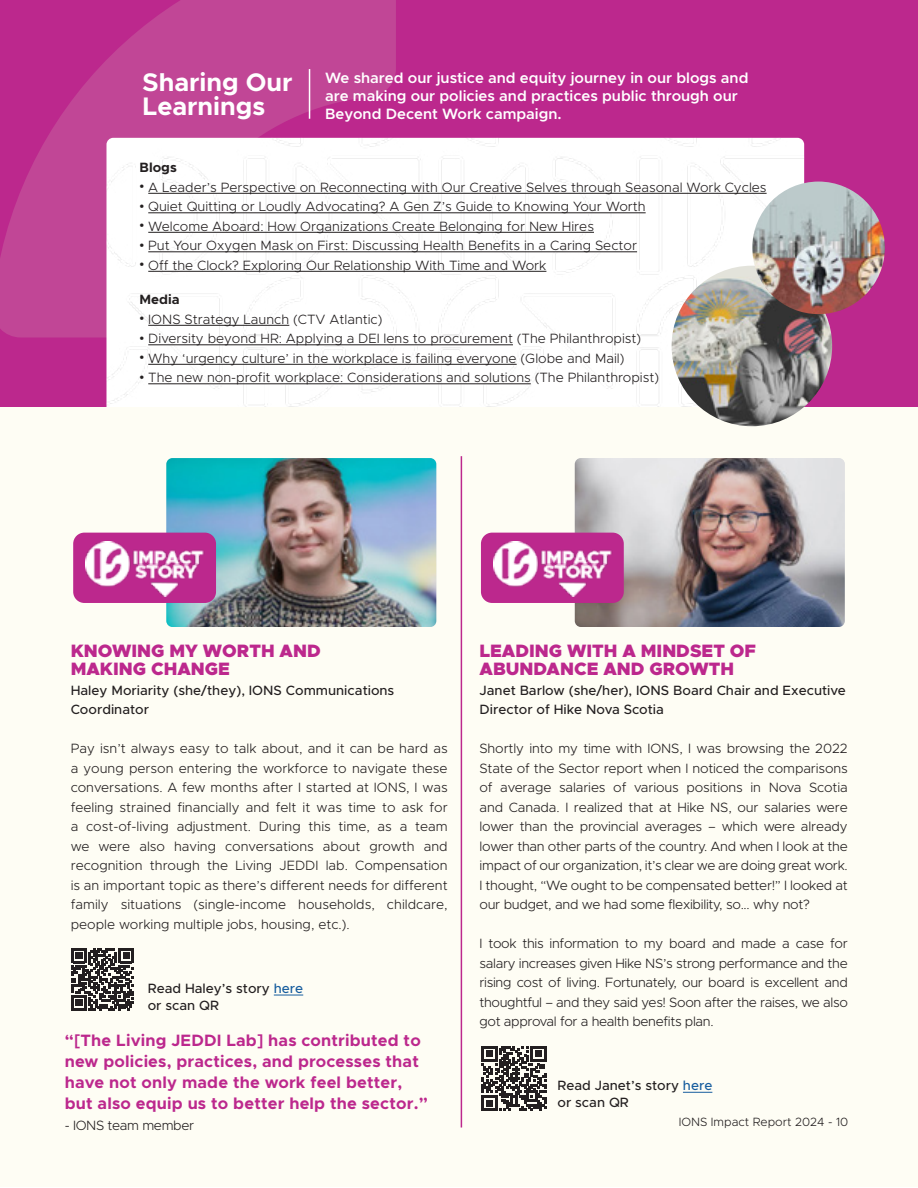
<style>
.page{position:relative;width:918px;height:1188px;background:#fff}
.page>*{position:absolute;margin:0;border:0;box-sizing:border-box;transform-origin:0 0}
.t1{font:700 25.5px "Metropolis";color:#fff}
.t2{font:900 18px/18px "Metropolis";color:#bc288d}
.t3{font:700 16.5px/21px "Metropolis";letter-spacing:.01em;color:#bc288d}
.t4{font:600 15px/18px "Metropolis";color:#fff}
.t5{font:300 13.5px/19.5px "Metropolis";color:#231f20;text-align:justify}
.t6{font:500 13.5px/19.5px "Metropolis";color:#231f20}
.t7{font:300 13.5px "Metropolis";letter-spacing:-.025em;color:#231f20}
.t8{font:700 13.5px "Metropolis";color:#231f20}
.t9{font:300 12px "Metropolis";color:#231f20}
.s1{font-family:"Montserrat";font-weight:700}
.s2{color:#175d9e}
</style>
<div class="page">
<div style="left:0;top:0;width:918px;height:410px;background:#bc288d"></div>
<svg style="left:1px;top:0;width:395px;height:338px;fill:#c14696"></svg>
<div style="left:106px;top:138px;width:698px;height:269px;background:#fff"></div>
<hr style="left:148px;top:193px;width:619px;height:1px;background:#231f20">
<hr style="left:148px;top:213px;width:498px;height:1px;background:#231f20">
<hr style="left:148px;top:232px;width:446px;height:1px;background:#231f20">
<hr style="left:148px;top:252px;width:489px;height:1px;background:#231f20">
<hr style="left:148px;top:271px;width:398px;height:1px;background:#231f20">
<hr style="left:148px;top:325px;width:141px;height:1px;background:#231f20">
<hr style="left:148px;top:345px;width:365px;height:1px;background:#231f20">
<hr style="left:148px;top:364px;width:369px;height:1px;background:#231f20">
<hr style="left:148px;top:384px;width:383px;height:1px;background:#231f20">
<hr style="left:309px;top:69px;width:1px;height:50px;background:#fff">
<div style="left:0;top:407px;width:918px;height:779px;background:#fefdf4"></div>
<img style="left:166px;top:458px;width:270px;height:169px">
<img style="left:575px;top:458px;width:270px;height:169px">
<div style="left:73px;top:533px;width:143px;height:70px;background:#bc288d;border-radius:11px"></div>
<img style="left:86px;top:541px;width:133px;height:56px">
<div style="left:481px;top:533px;width:143px;height:70px;background:#bc288d;border-radius:11px"></div>
<img style="left:493px;top:541px;width:134px;height:56px">
<svg style="left:274px;top:995px;width:29px;height:1px"></svg>
<hr style="left:461px;top:456px;width:1px;height:672px;background:#bc288d">
<svg style="left:683px;top:1092px;width:29px;height:1px"></svg>
<img style="left:672px;top:266px;width:160px;height:160px;border-radius:80px">
<img style="left:752px;top:182px;width:133px;height:132px;border-radius:66px">
<svg style="left:481px;top:1046px;width:65px;height:65px"></svg>
<svg style="left:72px;top:948px;width:62px;height:62px"></svg>
<p class="t1" style="left:143px;top:66px;width:151px">Sharing Our</p>
<p class="t1" style="left:143px;top:90px;width:124px">Learnings</p>
<p class="t4" style="left:325px;top:69px;width:425px">We shared our justice and equity journey in our blogs and are making our policies and practices public through our<br>Beyond Decent Work campaign.</p>
<p class="t8" style="left:140px;top:159px;width:39px">Blogs</p>
<p class="t5" style="left:140px;top:177px;width:629px"><span class="s1">•</span> A Leader’s Perspective on Reconnecting with Our Creative Selves through Seasonal Work Cycles</p>
<p class="t5" style="left:140px;top:197px;width:508px"><span class="s1">•</span> Quiet Quitting or Loudly Advocating? A Gen Z’s Guide to Knowing Your Worth</p>
<p class="t5" style="left:140px;top:216px;width:456px"><span class="s1">•</span> Welcome Aboard: How Organizations Create Belonging for New Hires</p>
<p class="t5" style="left:140px;top:236px;width:499px"><span class="s1">•</span> Put Your Oxygen Mask on First: Discussing Health Benefits in a Caring Sector</p>
<p class="t5" style="left:140px;top:255px;width:408px"><span class="s1">•</span> Off the Clock? Exploring Our Relationship With Time and Work</p>
<p class="t8" style="left:140px;top:291px;width:42px">Media</p>
<p class="t5" style="left:140px;top:309px;width:244px"><span class="s1">•</span> IONS Strategy Launch (CTV Atlantic)</p>
<p class="t5" style="left:140px;top:329px;width:503px"><span class="s1">•</span> Diversity beyond HR: Applying a DEI lens to procurement (The Philanthropist)</p>
<p class="t5" style="left:140px;top:348px;width:486px"><span class="s1">•</span> Why ‘urgency culture’ in the workplace is failing everyone (Globe and Mail)</p>
<p class="t5" style="left:140px;top:368px;width:521px"><span class="s1">•</span> The new non-profit workplace: Considerations and solutions (The Philanthropist)</p>
<p class="t2" style="left:71px;top:642px;width:251px">KNOWING MY WORTH AND<br>MAKING CHANGE</p>
<p class="t6" style="left:71px;top:680px;width:325px">Haley Moriarity (she/they), IONS Communications<br>Coordinator</p>
<p class="t5" style="left:71px;top:739px;width:378px">Pay isn’t always easy to talk about, and it can be hard as a young person entering the workforce to navigate these conversations. A few months after I started at IONS, I was feeling strained financially and felt it was time to ask for a cost-of-living adjustment. During this time, as a team we were also having conversations about growth and recognition through the Living JEDDI lab. Compensation is an important topic as there’s different needs for different family situations (single-income households, childcare, people working multiple jobs, housing, etc.).</p>
<p class="t6" style="left:148px;top:980px;width:157px;line-height:16.5px">Read Haley’s story <span class="s2">here </span>or scan QR</p>
<p class="t2" style="left:480px;top:642px;width:278px">LEADING WITH A MINDSET OF<br>ABUNDANCE AND GROWTH</p>
<p class="t6" style="left:480px;top:680px;width:368px">Janet Barlow (she/her), IONS Board Chair and Executive<br>Director of Hike Nova Scotia</p>
<p class="t5" style="left:480px;top:739px;width:370px">Shortly into my time with IONS, I was browsing the 2022<br>State of the Sector report when I noticed the comparisons of average salaries of various positions in Nova Scotia and Canada. I realized that at Hike NS, our salaries were lower than the provincial averages – which were already lower than other parts of the country. And when I look at the impact of our organization, it’s clear we are doing great work.<br>I thought, “We ought to be compensated better!” I looked at our budget, and we had some flexibility, so... why not?</p>
<p class="t5" style="left:480px;top:934px;width:370px">I took this information to my board and made a case for salary increases given Hike NS’s strong performance and the rising cost of living. Fortunately, our board is excellent and thoughtful – and they said yes! Soon after the raises, we also got approval for a health benefits plan.</p>
<p class="t3" style="left:65px;top:1029px;width:365px">“[The Living JEDDI Lab] has contributed to new policies, practices, and processes that have not only made the work feel better, but also equip us to better help the sector.”</p>
<p class="t7" style="left:65px;top:1117px;width:131px">- IONS team member</p>
<p class="t9" style="left:679px;top:1115px;width:171px">IONS Impact Report 2024 - 10</p>
<p class="t6" style="left:558px;top:1078px;width:156px;line-height:16.5px">Read Janet’s story <span class="s2">here </span>or scan QR</p>
</div>
